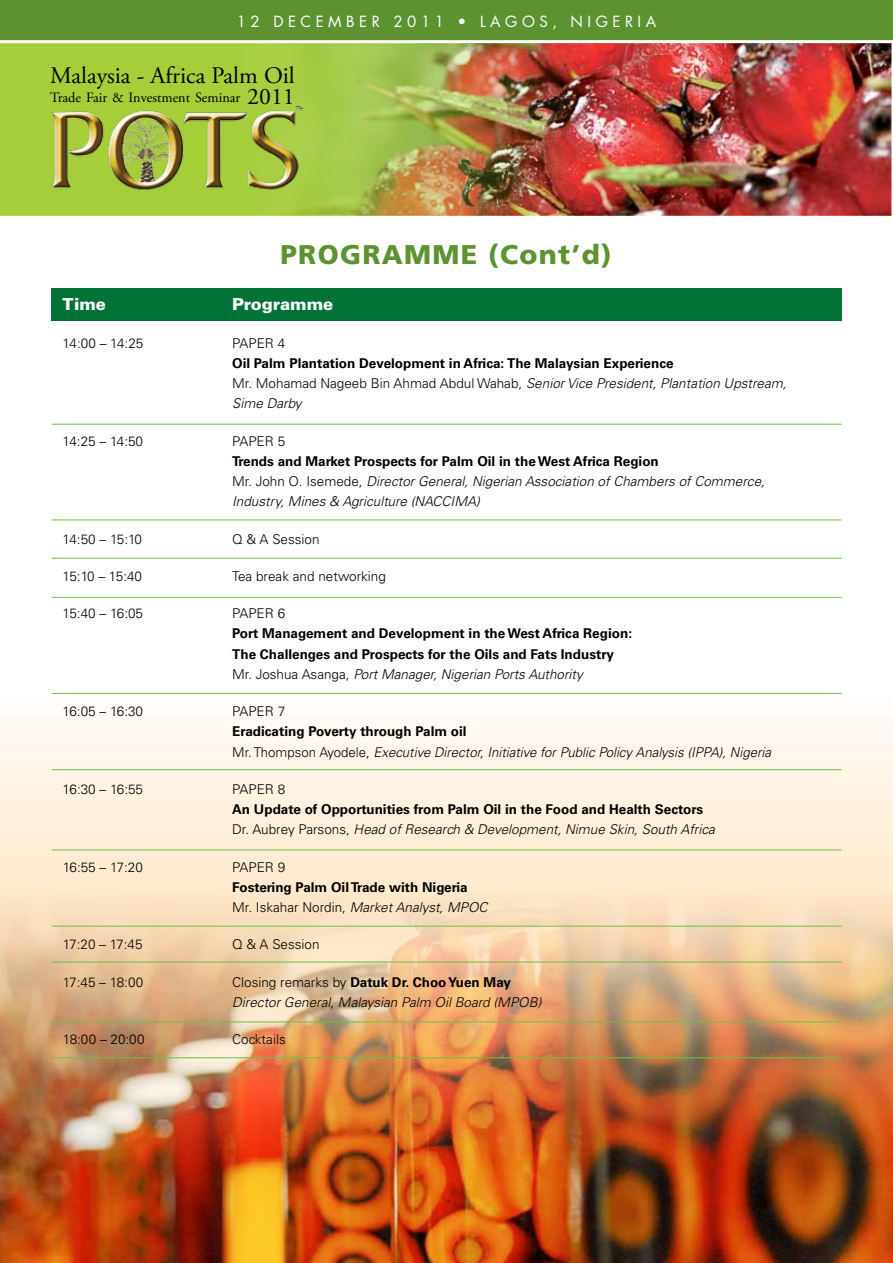
<style>
.page{position:relative;width:893px;height:1263px;background:#fff}
.page>*{position:absolute;margin:0;border:0;box-sizing:border-box;transform-origin:0 0}
.t1{font:900 27px "Frutiger";letter-spacing:.05em;color:#5c9330}
.t2{font:23.7px "Adobe Garamond Pro";color:#000}
.t3{font:900 16.5px "Univers";color:#fff}
.t4{font:15px "Futura";letter-spacing:.3em;color:#fff}
.t5{font:14.25px "Adobe Garamond Pro";color:#000}
.t6{font:700 13.5px/20.2px "Univers";color:#000}
.t7{font:italic 300 13.5px/20.2px "Univers";color:#000}
.t8{font:300 13.5px "Univers";color:#000}
.s1{font-size:23.7px}
.s2{font-weight:300}
.s3{font-weight:300;font-style:italic}
.s4{font-weight:700;font-style:normal}
.s5{font-style:normal}
</style>
<div class="page">
<svg style="left:0;top:423px;width:893px;height:461px"></svg>
<img style="left:0;top:884px;width:893px;height:379px">
<div style="left:0;top:0;width:893px;height:217px;background:#5c9330"></div>
<div style="left:0;top:43px;width:893px;height:174px;background:#a6ce39"></div>
<img style="left:231px;top:43px;width:660px;height:173px">
<hr style="left:891px;top:41px;width:2px;height:175px;background:#fff">
<hr style="left:0;top:40px;width:893px;height:3px;background:#fff">
<hr style="left:0;top:216px;width:893px;height:3px;background:#fff">
<img style="left:51px;top:106px;width:252px;height:85px">
<div style="left:51px;top:288px;width:791px;height:33px;background:#007236"></div>
<hr style="left:52px;top:424px;width:790px;height:1px;background:#72bf44">
<hr style="left:52px;top:519px;width:790px;height:1px;background:#72bf44">
<hr style="left:52px;top:558px;width:790px;height:1px;background:#72bf44">
<hr style="left:52px;top:597px;width:790px;height:1px;background:#72bf44">
<hr style="left:52px;top:693px;width:790px;height:1px;background:#72bf44">
<hr style="left:52px;top:769px;width:790px;height:1px;background:#72bf44">
<hr style="left:52px;top:849px;width:790px;height:1px;background:#72bf44">
<hr style="left:52px;top:926px;width:790px;height:1px;background:#72bf44">
<hr style="left:52px;top:962px;width:790px;height:1px;background:#72bf44">
<hr style="left:52px;top:1021px;width:790px;height:1px;background:#72bf44">
<hr style="left:52px;top:1057px;width:790px;height:1px;background:#72bf44">
<p class="t4" style="left:237px;top:12px;width:421px">12 DECEMBER 2011 • LAGOS, NIGERIA</p>
<h2 class="t2" style="left:50px;top:61px;width:246px">Malaysia - Africa Palm Oil</h2>
<p class="t5" style="left:50px;top:88px;width:246px">Trade Fair &amp; Investment Seminar <span class="s1">2011</span></p>
<h1 class="t1" style="left:280px;top:238px;width:333px">PROGRAMME (CONT’D)</h1>
<p class="t3" style="left:63px;top:294px;width:45px">Time</p>
<p class="t3" style="left:232px;top:294px;width:103px">Programme</p>
<p class="t8" style="left:63px;top:335px;width:82px">14:00 – 14:25</p>
<p class="t8" style="left:232px;top:335px;width:55px">Paper 4</p>
<p class="t6" style="left:232px;top:353px;width:556px">Oil Palm Plantation Development in Africa: The Malaysian Experience<br><span class="s2">Mr. Mohamad Nageeb Bin Ahmad Abdul Wahab,</span> <span class="s3">Senior Vice President, Plantation Upstream,<br>Sime Darby</span></p>
<p class="t8" style="left:63px;top:433px;width:82px">14:25 – 14:50</p>
<p class="t8" style="left:232px;top:433px;width:55px">Paper 5</p>
<p class="t7" style="left:232px;top:451px;width:534px"><span class="s4">Trends and Market Prospects for Palm Oil in the West Africa Region<br></span><span class="s5">Mr. John O. Isemede,</span> Director General, Nigerian Association of Chambers of Commerce,<br>Industry, Mines &amp; Agriculture (NACCIMA)</p>
<p class="t8" style="left:63px;top:531px;width:81px">14:50 – 15:10</p>
<p class="t8" style="left:232px;top:531px;width:89px">Q &amp; A Session</p>
<p class="t8" style="left:63px;top:568px;width:81px">15:10 – 15:40</p>
<p class="t8" style="left:232px;top:568px;width:155px">Tea break and networking</p>
<p class="t8" style="left:63px;top:605px;width:82px">15:40 – 16:05</p>
<p class="t8" style="left:232px;top:605px;width:55px">Paper 6</p>
<p class="t6" style="left:232px;top:624px;width:401px">Port Management and Development in the West Africa Region:<br>The Challenges and Prospects for the Oils and Fats Industry<br><span class="s2">Mr. Joshua Asanga,</span> <span class="s3">Port Manager, Nigerian Ports Authority</span></p>
<p class="t8" style="left:63px;top:703px;width:82px">16:05 – 16:30</p>
<p class="t8" style="left:232px;top:703px;width:55px">Paper 7</p>
<p class="t7" style="left:232px;top:721px;width:540px"><span class="s4">Eradicating Poverty through Palm oil<br></span><span class="s5">Mr. Thompson Ayodele,</span> Executive Director, Initiative for Public Policy Analysis (IPPA), Nigeria</p>
<p class="t8" style="left:63px;top:781px;width:82px">16:30 – 16:55</p>
<p class="t8" style="left:232px;top:781px;width:55px">Paper 8</p>
<p class="t6" style="left:232px;top:799px;width:484px">An Update of Opportunities from Palm Oil in the Food and Health Sectors<br><span class="s2">Dr. Aubrey Parsons,</span> <span class="s3">Head of Research &amp; Development, Nimue Skin, South Africa</span></p>
<p class="t8" style="left:63px;top:859px;width:82px">16:55 – 17:20</p>
<p class="t8" style="left:232px;top:859px;width:55px">Paper 9</p>
<p class="t6" style="left:232px;top:877px;width:257px">Fostering Palm Oil Trade with Nigeria<br><span class="s2">Mr. Iskahar N ordin,</span> <span class="s3">Market Analyst, MPOC</span></p>
<p class="t8" style="left:63px;top:936px;width:81px">17:20 – 17:45</p>
<p class="t8" style="left:232px;top:936px;width:89px">Q &amp; A Session</p>
<p class="t8" style="left:63px;top:974px;width:82px">17:45 – 18:00</p>
<p class="t7" style="left:232px;top:972px;width:311px"><span class="s5">Closing remarks by</span> <span class="s4">Datuk Dr. Choo Yuen May<br></span>Director General, Malaysian Palm Oil Board (MPOB)</p>
<p class="t8" style="left:63px;top:1031px;width:83px">18:00 – 20:00</p>
<p class="t8" style="left:232px;top:1031px;width:55px">Cocktails</p>
</div>
